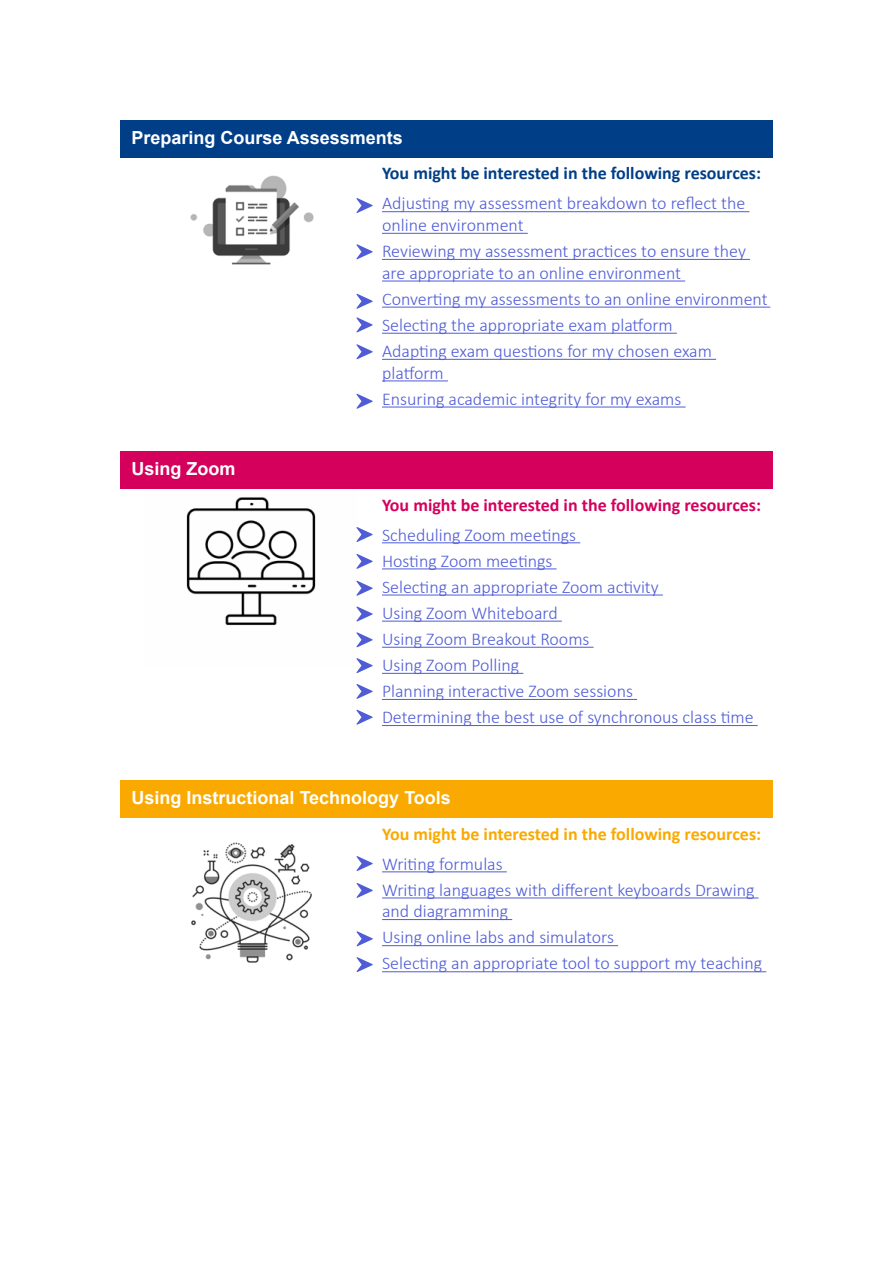
<style>
.page{position:relative;width:893px;height:1263px;background:#fff}
.page>*{position:absolute;margin:0;border:0;box-sizing:border-box;transform-origin:0 0}
.t1{font:300 18px/26.1px "Calibri";color:#4f5cd6}
.t2{font:700 18px "Arial";color:#fff}
.t3{font:700 18px "Calibri";color:#003e88}
.t4{font:700 18px "Calibri";color:#d4005c}
.t5{font:700 18px "Calibri";color:#f9a900}
</style>
<div class="page">
<img style="left:186px;top:497px;width:172px;height:151px">
<div style="left:120px;top:780px;width:653px;height:38px;background:#f9a900"></div>
<div style="left:120px;top:451px;width:653px;height:38px;background:#d4005c"></div>
<div style="left:120px;top:120px;width:653px;height:37px;background:#003e88"></div>
<hr style="left:382px;top:211px;width:367px;height:1px;background:#4f5cd6">
<hr style="left:382px;top:233px;width:146px;height:1px;background:#4f5cd6">
<hr style="left:382px;top:259px;width:368px;height:1px;background:#4f5cd6">
<hr style="left:382px;top:281px;width:303px;height:1px;background:#4f5cd6">
<hr style="left:382px;top:307px;width:388px;height:1px;background:#4f5cd6">
<hr style="left:382px;top:333px;width:295px;height:1px;background:#4f5cd6">
<hr style="left:382px;top:359px;width:334px;height:1px;background:#4f5cd6">
<hr style="left:382px;top:380px;width:66px;height:1px;background:#4f5cd6">
<hr style="left:382px;top:407px;width:303px;height:1px;background:#4f5cd6">
<hr style="left:382px;top:542px;width:198px;height:1px;background:#4f5cd6">
<hr style="left:382px;top:568px;width:175px;height:1px;background:#4f5cd6">
<hr style="left:382px;top:594px;width:281px;height:1px;background:#4f5cd6">
<hr style="left:382px;top:621px;width:180px;height:1px;background:#4f5cd6">
<hr style="left:382px;top:647px;width:212px;height:1px;background:#4f5cd6">
<hr style="left:382px;top:673px;width:141px;height:1px;background:#4f5cd6">
<hr style="left:382px;top:699px;width:255px;height:1px;background:#4f5cd6">
<hr style="left:382px;top:725px;width:376px;height:1px;background:#4f5cd6">
<hr style="left:382px;top:871px;width:125px;height:1px;background:#4f5cd6">
<hr style="left:382px;top:897px;width:377px;height:1px;background:#4f5cd6">
<hr style="left:382px;top:919px;width:130px;height:1px;background:#4f5cd6">
<hr style="left:382px;top:945px;width:236px;height:1px;background:#4f5cd6">
<hr style="left:382px;top:971px;width:384px;height:1px;background:#4f5cd6">
<svg style="left:356px;top:198px;width:17px;height:15px"></svg>
<svg style="left:356px;top:244px;width:17px;height:15px"></svg>
<svg style="left:356px;top:294px;width:17px;height:15px"></svg>
<svg style="left:356px;top:317px;width:17px;height:15px"></svg>
<svg style="left:356px;top:344px;width:17px;height:15px"></svg>
<svg style="left:356px;top:394px;width:17px;height:15px"></svg>
<svg style="left:356px;top:527px;width:17px;height:15px"></svg>
<svg style="left:356px;top:554px;width:17px;height:15px"></svg>
<svg style="left:356px;top:581px;width:17px;height:15px"></svg>
<svg style="left:356px;top:606px;width:17px;height:15px"></svg>
<svg style="left:356px;top:632px;width:17px;height:15px"></svg>
<svg style="left:356px;top:658px;width:17px;height:15px"></svg>
<svg style="left:356px;top:684px;width:17px;height:15px"></svg>
<svg style="left:356px;top:710px;width:17px;height:15px"></svg>
<svg style="left:357px;top:856px;width:16px;height:15px"></svg>
<svg style="left:357px;top:883px;width:16px;height:15px"></svg>
<svg style="left:357px;top:931px;width:16px;height:15px"></svg>
<svg style="left:357px;top:957px;width:16px;height:15px"></svg>
<img style="left:191px;top:842px;width:121px;height:121px">
<img style="left:190px;top:175px;width:124px;height:90px">
<p class="t2" style="left:132px;top:125px;width:273px">Preparing Course Assessments</p>
<p class="t3" style="left:382px;top:161px;width:381px">You might be interested in the following resources:</p>
<p class="t1" style="left:382px;top:192px;width:365px;line-height:21.6px">Adjusting my assessment breakdown to reflect the online environment</p>
<p class="t1" style="left:382px;top:240px;width:365px;line-height:21.6px">Reviewing my assessment practices to ensure they are appropriate to an online environment</p>
<p class="t1" style="left:382px;top:286px;width:387px">Converting my assessments to an online environment<br>Selecting the appropriate exam platform<br>Adapting exam questions for my chosen exam</p>
<p class="t1" style="left:382px;top:359px;width:301px">platform<br>Ensuring academic integrity for my exams</p>
<p class="t2" style="left:132px;top:456px;width:106px">Using Zoom</p>
<p class="t4" style="left:382px;top:492px;width:381px">You might be interested in the following resources:</p>
<p class="t1" style="left:382px;top:521px;width:373px">Scheduling Zoom meetings<br>Hosting Zoom meetings<br>Selecting an appropriate Zoom activity<br>Using Zoom Whiteboard<br>Using Zoom Breakout Rooms<br>Using Zoom Polling<br>Planning interactive Zoom sessions<br>Determining the best use of synchronous class time</p>
<p class="t2" style="left:132px;top:785px;width:321px">Using Instructional Technology Tools</p>
<p class="t5" style="left:382px;top:821px;width:381px">You might be interested in the following resources:</p>
<p class="t1" style="left:382px;top:850px;width:374px">Writing formulas<br>Writing languages with different keyboards Drawing</p>
<p class="t1" style="left:382px;top:898px;width:382px">and diagramming<br>Using online labs and simulators<br>Selecting an appropriate tool to support my teaching</p>
</div>
